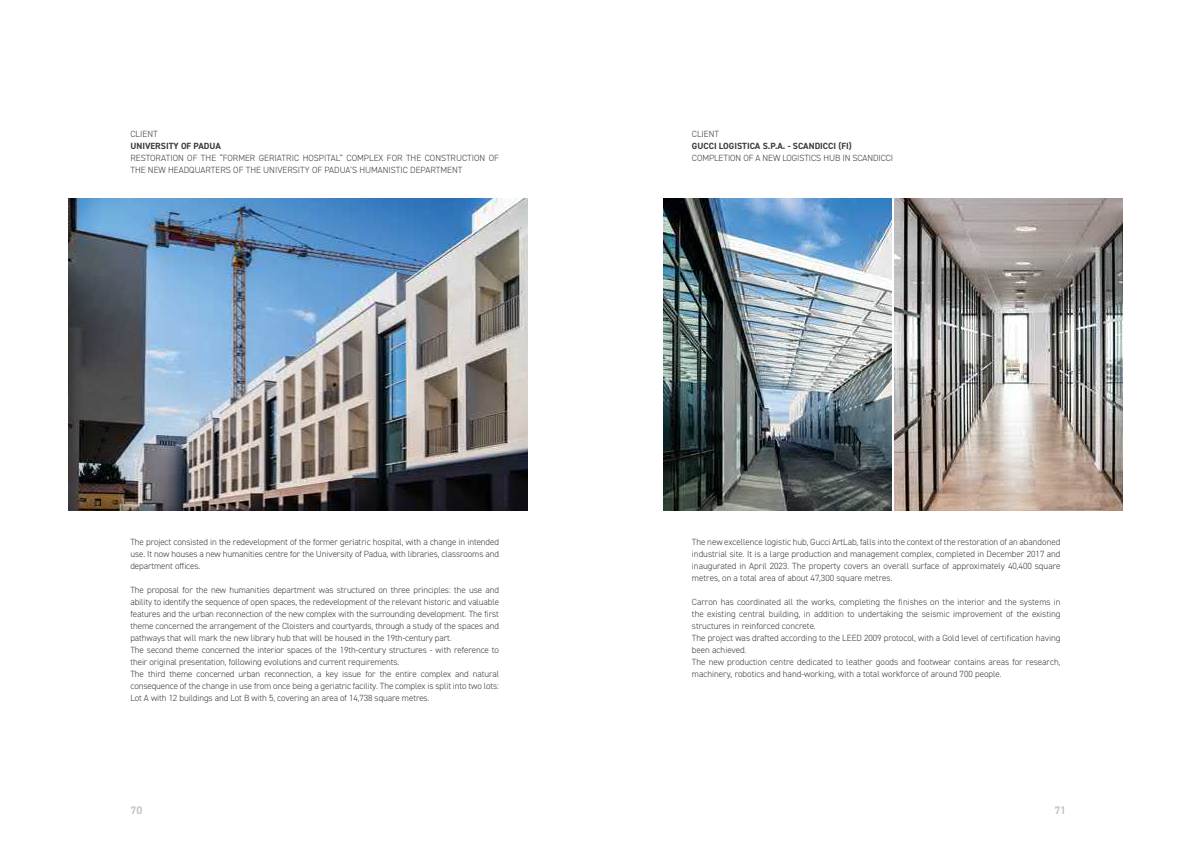
<style>
.page{position:relative;width:1191px;height:842px;background:#fff}
.page>*{position:absolute;margin:0;border:0;box-sizing:border-box;transform-origin:0 0}
.t1{font:700 11px "DIN2014";color:#c6c6c6}
.t2{font:300 9px/12px "DIN2014";letter-spacing:-.01em;color:#3c3c3b}
.t3{font:700 9px "DIN2014";color:#3c3c3b}
</style>
<div class="page">
<img style="left:894px;top:198px;width:229px;height:312px">
<img style="left:663px;top:198px;width:228px;height:312px">
<img style="left:68px;top:198px;width:459px;height:312px">
<p class="t2" style="left:130px;top:128px;width:29px">CLIENT</p>
<p class="t3" style="left:130px;top:140px;width:92px">UNIVERSITY OF PADUA</p>
<p class="t2" style="left:130px;top:152px;width:370px">RESTORATION OF THE “FORMER GERIATRIC HOSPITAL” COMPLEX FOR THE CONSTRUCTION OF<br>THE NEW HEADQUARTERS OF THE UNIVERSITY OF PADUA’S HUMANISTIC DEPARTMENT</p>
<p class="t2" style="left:130px;top:536px;width:370px;text-align:justify">The project consisted in the redevelopment of the former geriatric hospital, with a change in intended use. It now houses a new humanities centre for the University of Padua, with libraries, classrooms and department offices.</p>
<p class="t2" style="left:130px;top:584px;width:370px">The proposal for the new humanities department was structured on three principles: the use and ability to identify the sequence of open spaces, the redevelopment of the relevant historic and valuable features and the urban reconnection of the new complex with the surrounding development. The first theme concerned the arrangement of the Cloisters and courtyards, through a study of the spaces and pathways that will mark the new library hub that will be housed in the 19th-century part.<br>The second theme concerned the interior spaces of the 19th-century structures - with reference to their original presentation, following evolutions and current requirements.<br>The third theme concerned urban reconnection, a key issue for the entire complex and natural consequence of the change in use from once being a geriatric facility. The complex is split into two lots:<br>Lot A with 12 buildings and Lot B with 5, covering an area of 14,738 square metres.</p>
<p class="t2" style="left:692px;top:128px;width:29px">CLIENT</p>
<p class="t3" style="left:692px;top:140px;width:161px">GUCCI LOGISTICA S.P.A. - SCANDICCI (FI)</p>
<p class="t2" style="left:692px;top:152px;width:203px">COMPLETION OF A NEW LOGISTICS HUB IN SCANDICCI</p>
<p class="t2" style="left:692px;top:536px;width:370px;text-align:justify">The new excellence logistic hub, Gucci ArtLab, falls into the context of the restoration of an abandoned industrial site. It is a large production and management complex, completed in December 2017 and inaugurated in April 2023. The property covers an overall surface of approximately 40,400 square metres, on a total area of about 47,300 square metres.</p>
<p class="t2" style="left:692px;top:596px;width:370px">Carron has coordinated all the works, completing the finishes on the interior and the systems in the existing central building, in addition to undertaking the seismic improvement of the existing structures in reinforced concrete.<br>The project was drafted according to the LEED 2009 protocol, with a Gold level of certification having been achieved.<br>The new production centre dedicated to leather goods and footwear contains areas for research, machinery, robotics and hand-working, with a total workforce of around 700 people.</p>
<p class="t1" style="left:130px;top:802px;width:13px">70</p>
<p class="t1" style="left:1054px;top:802px;width:13px">71</p>
</div>
